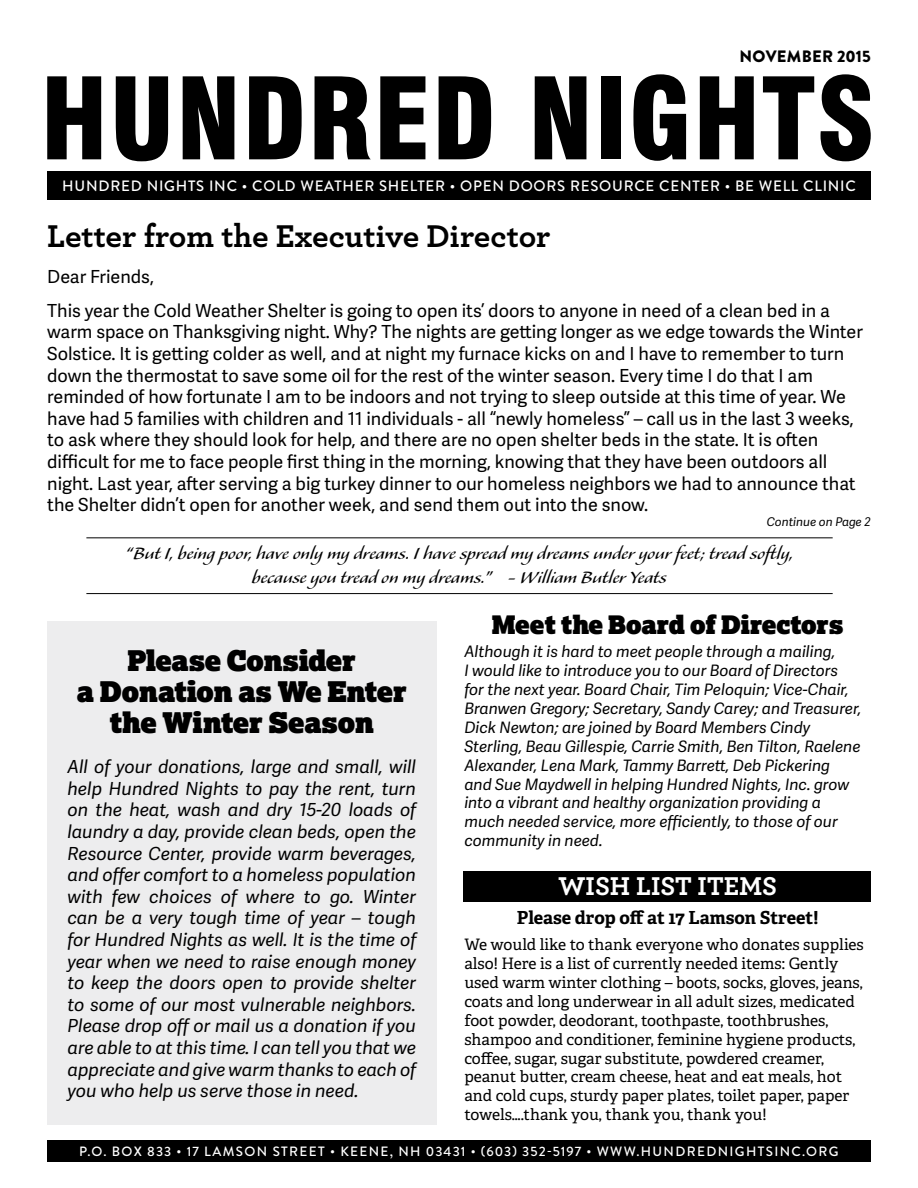
<style>
.page{position:relative;width:918px;height:1188px;background:#fff}
.page>*{position:absolute;margin:0;border:0;box-sizing:border-box;transform-origin:0 0}
.t1{font:700 33px "Archer";color:#000}
.t2{font:28.5px/31.5px "Lexia Ad";color:#000;text-align:center}
.t3{font:700 27px "Archer";color:#fff}
.t4{font:25.5px "Lexia Ad";color:#000}
.t5{font:21px/24px "Alexa Std";letter-spacing:-.005em;color:#000;text-align:center}
.t6{font:18px/21.6px "Adelle Sans";color:#000}
.t7{font:italic 18px/21.6px "Adelle Sans";color:#000;text-align:justify}
.t8{font:700 18px "Adelle PE";letter-spacing:-.005em;color:#000}
.t9{font:900 16.5px "Brandon Grotesque";letter-spacing:.02em;color:#000}
.t10{font:italic 15.75px/18.9px "Adelle Sans";color:#000}
.t11{font:15.75px/18.9px "Adelle PE";color:#000}
.t12{font:500 15px "Brandon Grotesque";letter-spacing:.05em;color:#fff}
.t13{font:500 13.5px "Brandon Grotesque";letter-spacing:.1em;color:#fff}
.t14{font:italic 12px "Adelle Sans";color:#000}
</style>
<div class="page">
<div style="left:463px;top:871px;width:408px;height:30px;background:#000"></div>
<div style="left:48px;top:171px;width:823px;height:29px;background:#000"></div>
<svg style="left:47px;top:76px;width:54px;height:83px"></svg>
<svg style="left:116px;top:76px;width:52px;height:85px"></svg>
<svg style="left:183px;top:76px;width:51px;height:83px;background:#292929"></svg>
<svg style="left:249px;top:76px;width:53px;height:83px"></svg>
<svg style="left:315px;top:76px;width:56px;height:83px"></svg>
<svg style="left:380px;top:76px;width:45px;height:83px"></svg>
<svg style="left:439px;top:76px;width:52px;height:83px"></svg>
<svg style="left:535px;top:76px;width:51px;height:83px;background:#292929"></svg>
<div style="left:601px;top:76px;width:20px;height:83px;background:#000"></div>
<svg style="left:633px;top:74px;width:53px;height:87px"></svg>
<svg style="left:700px;top:76px;width:54px;height:83px"></svg>
<svg style="left:763px;top:76px;width:51px;height:83px"></svg>
<svg style="left:821px;top:74px;width:50px;height:87px"></svg>
<div style="left:47px;top:1141px;width:823px;height:21px;background:#000"></div>
<div style="left:47px;top:621px;width:389px;height:504px;background:#ededee"></div>
<hr style="left:86px;top:538px;width:747px;height:1px;background:#000">
<hr style="left:86px;top:593px;width:747px;height:1px;background:#000">
<p class="t9" style="left:739px;top:44px;width:133px">NOVEMBER 2015</p>
<p class="t12" style="left:62px;top:175px;width:795px">HUNDRED NIGHTS INC • COLD WEATHER SHELTER • OPEN DOORS RESOURCE CENTER • BE WELL CLINIC</p>
<h1 class="t1" style="left:47px;top:210px;width:505px">Letter from the Executive Director</h1>
<p class="t6" style="left:47px;top:259px;width:784px;line-height:33.6px">Dear Friends,<br>This year the Cold Weather Shelter is going to open its’ doors to anyone in need of a clean bed in a</p>
<p class="t6" style="left:47px;top:321px;width:817px">warm space on Thanksgiving night. Why? The nights are getting longer as we edge towards the Winter Solstice. It is getting colder as well, and at night my furnace kicks on and I have to remember to turn down the thermostat to save some oil for the rest of the winter season. Every time I do that I am reminded of how fortunate I am to be indoors and not trying to sleep outside at this time of year. We have had 5 families with children and 11 individuals - all “newly homeless” – call us in the last 3 weeks, to ask where they should look for help, and there are no open shelter beds in the state. It is often difficult for me to face people first thing in the morning, knowing that they have been outdoors all night. Last year, after serving a big turkey dinner to our homeless neighbors we had to announce that the Shelter didn’t open for another week, and send them out into the snow.</p>
<p class="t14" style="left:767px;top:513px;width:105px">Continue on Page 2</p>
<p class="t5" style="left:125px;top:542px;width:670px">“But I, being poor, have only my dreams. I have spread my dreams under your feet; tread softly, because you tread on my dreams.” - William Butler Yeats</p>
<h2 class="t2" style="left:77px;top:645px;width:332px">Please Consider<br>a Donation as We Enter the Winter Season</h2>
<p class="t7" style="left:68px;top:755px;width:350px">All of your donations, large and small, will help Hundred Nights to pay the rent, turn on the heat, wash and dry 15-20 loads of laundry a day, provide clean beds, open the Resource Center, provide warm beverages, and offer comfort to a homeless population with few choices of where to go. Winter can be a very tough time of year – tough for Hundred Nights as well. It is the time of year when we need to raise enough money to keep the doors open to provide shelter to some of our most vulnerable neighbors.<br>Please drop off or mail us a donation if you are able to at this time. I can tell you that we appreciate and give warm thanks to each of you who help us serve those in need.</p>
<h3 class="t4" style="left:492px;top:611px;width:353px">Meet the Board of Directors</h3>
<p class="t10" style="left:464px;top:642px;width:398px">Although it is hard to meet people through a mailing,<br>I would like to introduce you to our Board of Directors for the next year. Board Chair, Tim Peloquin; Vice-Chair, Branwen Gregory; Secretary, Sandy Carey; and Treasurer, Dick Newton; are joined by Board Members Cindy Sterling, Beau Gillespie, Carrie Smith, Ben Tilton, Raelene Alexander, Lena Mark, Tammy Barrett, Deb Pickering and Sue Maydwell in helping Hundred Nights, Inc. grow into a vibrant and healthy organization providing a much needed service, more efficiently, to those of our community in need.</p>
<h3 class="t3" style="left:558px;top:865px;width:221px">WISH LIST ITEMS</h3>
<p class="t8" style="left:517px;top:904px;width:303px">Please drop off at 17 Lamson Street!</p>
<p class="t11" style="left:464px;top:934px;width:401px">We would like to thank everyone who donates supplies also! Here is a list of currently needed items: Gently used warm winter clothing – boots, socks, gloves, jeans, coats and long underwear in all adult sizes, medicated foot powder, deodorant, toothpaste, toothbrushes, shampoo and conditioner, feminine hygiene products, coffee, sugar, sugar substitute, powdered creamer, peanut butter, cream cheese, heat and eat meals, hot and cold cups, sturdy paper plates, toilet paper, paper towels….thank you, thank you, thank you!</p>
<p class="t13" style="left:79px;top:1142px;width:761px">P.O. BOX 833 • 17 LAMSON STREET • KEENE, NH 03431 • (603) 352-5197 • WWW.HUNDREDNIGHTSINC.ORG</p>
</div>
